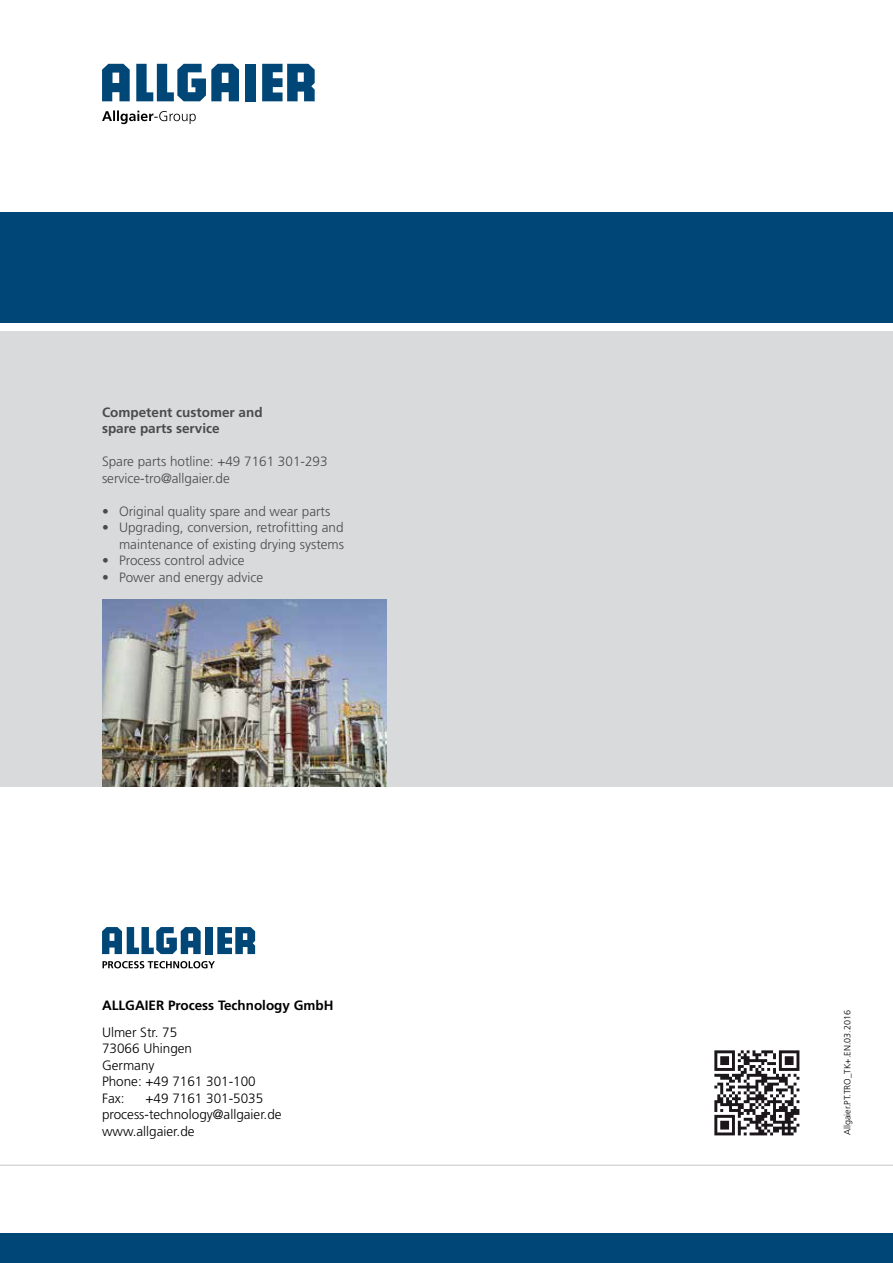
<style>
.page{position:relative;width:893px;height:1263px;background:#fff}
.page>*{position:absolute;margin:0;border:0;box-sizing:border-box;transform-origin:0 0}
.t1{font:300 13.5px/16.5px "Frutiger";color:#4b4b4d}
.t2{font:300 13.5px/16.5px "Frutiger";color:#000}
.t3{font:700 13.5px/16.5px "Frutiger";color:#4b4b4d}
.t4{font:700 13.5px "Frutiger";color:#000}
.t5{font:300 9px "Frutiger";color:#000}
</style>
<div class="page">
<div style="left:0;top:213px;width:893px;height:110px;background:#004777"></div>
<div style="left:0;top:1233px;width:893px;height:30px;background:#004777"></div>
<div style="left:0;top:332px;width:893px;height:455px;background:#d9dadb"></div>
<div style="left:205px;top:927px;width:8px;height:27px;background:#004777"></div>
<svg style="left:102px;top:927px;width:99px;height:27px"></svg>
<svg style="left:217px;top:927px;width:38px;height:27px"></svg>
<svg style="left:103px;top:961px;width:112px;height:7px"></svg>
<svg style="left:102px;top:110px;width:94px;height:14px"></svg>
<div style="left:246px;top:64px;width:10px;height:37px;background:#004777"></div>
<svg style="left:102px;top:64px;width:28px;height:37px"></svg>
<svg style="left:136px;top:64px;width:103px;height:37px"></svg>
<svg style="left:262px;top:64px;width:53px;height:37px"></svg>
<hr style="left:0;top:1165px;width:893px;height:1px;background:#c6c7c8">
<svg style="left:714px;top:1050px;width:85px;height:85px"></svg>
<img style="left:102px;top:600px;width:285px;height:187px">
<p class="t3" style="left:102px;top:404px;width:162px">Competent customer and spare parts service</p>
<p class="t1" style="left:102px;top:454px;width:227px">Spare parts hotline: +49 7161 301-293 service-tro@allgaier.de</p>
<p class="t1" style="left:102px;top:503px;width:230px">• Original quality spare and wear parts</p>
<p class="t1" style="left:102px;top:520px;width:244px;text-align:right">• Upgrading, conversion, retrofitting and maintenance of existing drying systems</p>
<p class="t1" style="left:102px;top:553px;width:144px">• Process control advice</p>
<p class="t1" style="left:102px;top:569px;width:163px">• Power and energy advice</p>
<p class="t4" style="left:102px;top:997px;width:233px">ALLGAIER Process Technology GmbH</p>
<p class="t2" style="left:102px;top:1024px;width:155px">Ulmer Str. 75<br>73066 Uhingen<br>Germany<br>Phone: +49 7161 301-100<br>Fax:</p>
<p class="t2" style="left:102px;top:1090px;width:181px;text-indent:43px">+49 7161 301-5035 process-technology@allgaier.de www.allgaier.de</p>
<p class="t5" style="left:842px;top:1135px;width:127px;rotate:-90deg">Allgaier.PT.TRO_TK+.EN.03.2016</p>
</div>
